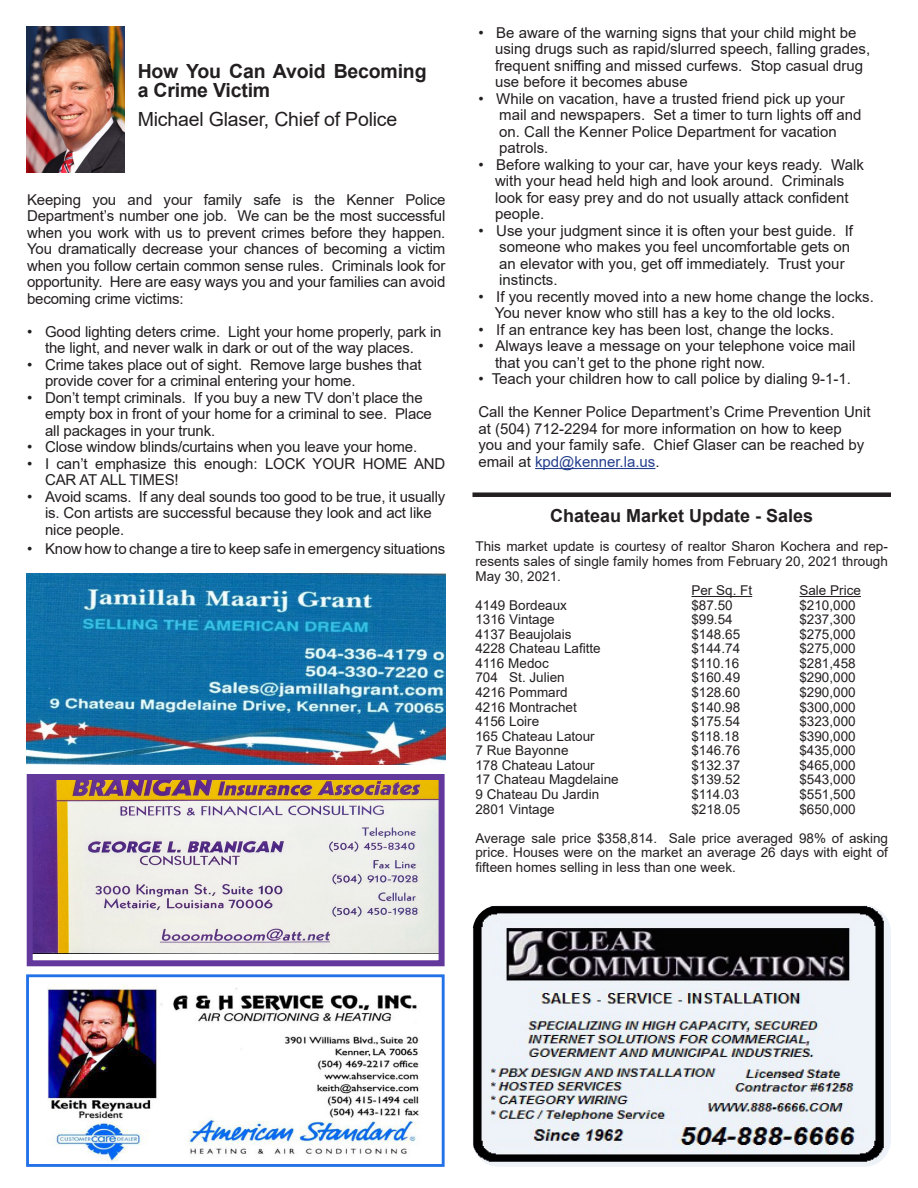
<style>
.page{position:relative;width:918px;height:1188px;background:#fff}
.page>*{position:absolute;margin:0;border:0;box-sizing:border-box;transform-origin:0 0}
.t1{font:700 19.5px/19.5px "Arial";letter-spacing:-.01em;color:#231f20}
.t2{font:19.5px "Arial";letter-spacing:-.01em;color:#231f20}
.t3{font:700 18px "Arial";color:#231f20}
.t4{font:15px/16.5px "Arial";color:#231f20}
.t5{font:13.5px/29.1px "Arial";color:#231f20}
.s1{color:#253f8e}
</style>
<div class="page">
<img style="left:27px;top:27px;width:97px;height:146px">
<img style="left:34px;top:781px;width:404px;height:173px">
<div style="left:27px;top:774px;width:418px;height:192px;border:6px solid #62389c"></div>
<img style="left:47px;top:983px;width:372px;height:179px">
<div style="left:26px;top:974px;width:419px;height:193px;border:3px solid #2271e8"></div>
<hr style="left:691px;top:596px;width:61px;height:1px;background:#231f20">
<hr style="left:799px;top:596px;width:62px;height:1px;background:#231f20">
<img style="left:472px;top:905px;width:419px;height:262px">
<div style="left:472px;top:492px;width:419px;height:5px;background:#231f20"></div>
<img style="left:27px;top:574px;width:419px;height:191px">
<hr style="left:535px;top:468px;width:120px;height:1px;background:#253f8e">
<h1 class="t1" style="left:138px;top:61px;width:290px">How You Can Avoid Becoming a Crime Victim</h1>
<h1 class="t2" style="left:138px;top:105px;width:261px">Michael Glaser, Chief of Police</h1>
<h1 class="t1" style="left:138px;top:104px;width:309px">How You Can Avoid Becoming</h1>
<p class="t4" style="left:27px;top:191px;width:420px;text-align:justify">Keeping you and your family safe is the Kenner Police Department’s number one job. We can be the most successful when you work with us to prevent crimes before they happen.<br>You dramatically decrease your chances of becoming a victim when you follow certain common sense rules. Criminals look for opportunity. Here are easy ways you and your families can avoid becoming crime victims:</p>
<p class="t4" style="left:45px;top:323px;width:398px;text-indent:-18px">• Good lighting deters crime. Light your home properly, park in the light, and never walk in dark or out of the way places.</p>
<p class="t4" style="left:45px;top:356px;width:378px;text-indent:-18px">• Crime takes place out of sight. Remove large bushes that provide cover for a criminal entering your home.</p>
<p class="t4" style="left:45px;top:389px;width:388px;text-indent:-18px">• Don’t tempt criminals. If you buy a new TV don’t place the empty box in front of your home for a criminal to see. Place all packages in your trunk.</p>
<p class="t4" style="left:27px;top:439px;width:392px">• Close window blinds/curtains when you leave your home.</p>
<p class="t4" style="left:45px;top:455px;width:402px;text-indent:-18px">• I can’t emphasize this enough: LOCK YOUR HOME AND<br>CAR AT ALL TIMES!</p>
<p class="t4" style="left:45px;top:488px;width:402px;text-indent:-18px">• Avoid scams. If any deal sounds too good to be true, it usually is. Con artists are successful because they look and act like nice people.</p>
<p class="t4" style="left:27px;top:541px;width:420px">• Know how to change a tire to keep safe in emergency situations</p>
<p class="t4" style="left:495px;top:24px;width:377px;text-indent:-17px">• Be aware of the warning signs that your child might be using drugs such as rapid/slurred speech, falling grades, frequent sniffing and missed curfews. Stop casual drug use before it becomes abuse</p>
<p class="t4" style="left:499px;top:90px;width:364px;text-indent:-21px">• While on vacation, have a trusted friend pick up your mail and newspapers. Set a timer to turn lights off and on. Call the Kenner Police Department for vacation patrols.</p>
<p class="t4" style="left:495px;top:156px;width:370px;text-indent:-17px">• Before walking to your car, have your keys ready. Walk with your head held high and look around. Criminals look for easy prey and do not usually attack confident people.</p>
<p class="t4" style="left:499px;top:222px;width:355px;text-indent:-21px">• Use your judgment since it is often your best guide. If someone who makes you feel uncomfortable gets on an elevator with you, get off immediately. Trust your instincts.</p>
<p class="t4" style="left:495px;top:288px;width:381px;text-indent:-16px">• If you recently moved into a new home change the locks.<br>You never know who still has a key to the old locks.</p>
<p class="t4" style="left:478px;top:321px;width:357px">• If an entrance key has been lost, change the locks.</p>
<p class="t4" style="left:495px;top:338px;width:362px;text-indent:-17px">• Always leave a message on your telephone voice mail that you can’t get to the phone right now.</p>
<p class="t4" style="left:478px;top:371px;width:374px">• Teach your children how to call police by dialing 9-1-1.</p>
<p class="t4" style="left:478px;top:404px;width:394px">Call the Kenner Police Department’s Crime Prevention Unit at (504) 712-2294 for more information on how to keep<br>you and your family safe. Chief Glaser can be reached by email at <span class="s1">kpd@kenner.la.us</span>.</p>
<p class="t3" style="left:550px;top:503px;width:265px">Chateau Market Update - Sales</p>
<p class="t5" style="left:475px;top:532px;width:414px">This market update is courtesy of realtor Sharon Kochera and rep-</p>
<p class="t5" style="left:475px;top:547px;width:414px">resents sales of single family homes from February 20, 2021 through</p>
<p class="t5" style="left:475px;top:561px;width:87px">May 30, 2021.</p>
<p class="t5" style="left:691px;top:576px;width:62px">Per Sq. Ft</p>
<p class="t5" style="left:799px;top:576px;width:63px">Sale Price</p>
<p class="t5" style="left:475px;top:590px;width:93px">4149 Bordeaux</p>
<p class="t5" style="left:691px;top:590px;width:43px">$87.50</p>
<p class="t5" style="left:799px;top:590px;width:58px">$210,000</p>
<p class="t5" style="left:475px;top:605px;width:81px">1316 Vintage</p>
<p class="t5" style="left:691px;top:605px;width:43px">$99.54</p>
<p class="t5" style="left:799px;top:605px;width:58px">$237,300</p>
<p class="t5" style="left:475px;top:619px;width:98px">4137 Beaujolais</p>
<p class="t5" style="left:691px;top:619px;width:50px">$148.65</p>
<p class="t5" style="left:799px;top:619px;width:58px">$275,000</p>
<p class="t5" style="left:475px;top:634px;width:127px">4228 Chateau Lafitte</p>
<p class="t5" style="left:691px;top:634px;width:50px">$144.74</p>
<p class="t5" style="left:799px;top:634px;width:58px">$275,000</p>
<p class="t5" style="left:475px;top:649px;width:75px">4116 Medoc</p>
<p class="t5" style="left:691px;top:649px;width:49px">$110.16</p>
<p class="t5" style="left:799px;top:649px;width:58px">$281,458</p>
<p class="t5" style="left:475px;top:663px;width:91px">704 St. Julien</p>
<p class="t5" style="left:691px;top:663px;width:50px">$160.49</p>
<p class="t5" style="left:799px;top:663px;width:58px">$290,000</p>
<p class="t5" style="left:475px;top:678px;width:94px">4216 Pommard</p>
<p class="t5" style="left:691px;top:678px;width:50px">$128.60</p>
<p class="t5" style="left:799px;top:678px;width:58px">$290,000</p>
<p class="t5" style="left:475px;top:692px;width:103px">4216 Montrachet</p>
<p class="t5" style="left:691px;top:692px;width:50px">$140.98</p>
<p class="t5" style="left:799px;top:692px;width:58px">$300,000</p>
<p class="t5" style="left:475px;top:707px;width:65px">4156 Loire</p>
<p class="t5" style="left:691px;top:707px;width:50px">$175.54</p>
<p class="t5" style="left:799px;top:707px;width:58px">$323,000</p>
<p class="t5" style="left:475px;top:721px;width:121px">165 Chateau Latour</p>
<p class="t5" style="left:691px;top:721px;width:49px">$118.18</p>
<p class="t5" style="left:799px;top:721px;width:58px">$390,000</p>
<p class="t5" style="left:475px;top:736px;width:95px">7 Rue Bayonne</p>
<p class="t5" style="left:691px;top:736px;width:50px">$146.76</p>
<p class="t5" style="left:799px;top:736px;width:58px">$435,000</p>
<p class="t5" style="left:475px;top:751px;width:121px">178 Chateau Latour</p>
<p class="t5" style="left:691px;top:751px;width:50px">$132.37</p>
<p class="t5" style="left:799px;top:751px;width:58px">$465,000</p>
<p class="t5" style="left:475px;top:765px;width:145px">17 Chateau Magdelaine</p>
<p class="t5" style="left:691px;top:765px;width:50px">$139.52</p>
<p class="t5" style="left:799px;top:765px;width:58px">$543,000</p>
<p class="t5" style="left:475px;top:780px;width:125px">9 Chateau Du Jardin</p>
<p class="t5" style="left:691px;top:780px;width:49px">$114.03</p>
<p class="t5" style="left:799px;top:780px;width:58px">$551,500</p>
<p class="t5" style="left:475px;top:794px;width:81px">2801 Vintage</p>
<p class="t5" style="left:691px;top:794px;width:50px">$218.05</p>
<p class="t5" style="left:475px;top:794px;width:414px;text-indent:324px">$650,000<br>Average sale price $358,814. Sale price averaged 98% of asking</p>
<p class="t5" style="left:475px;top:845px;width:414px;line-height:14.5px">price. Houses were on the market an average 26 days with eight of fifteen homes selling in less than one week.</p>
</div>
